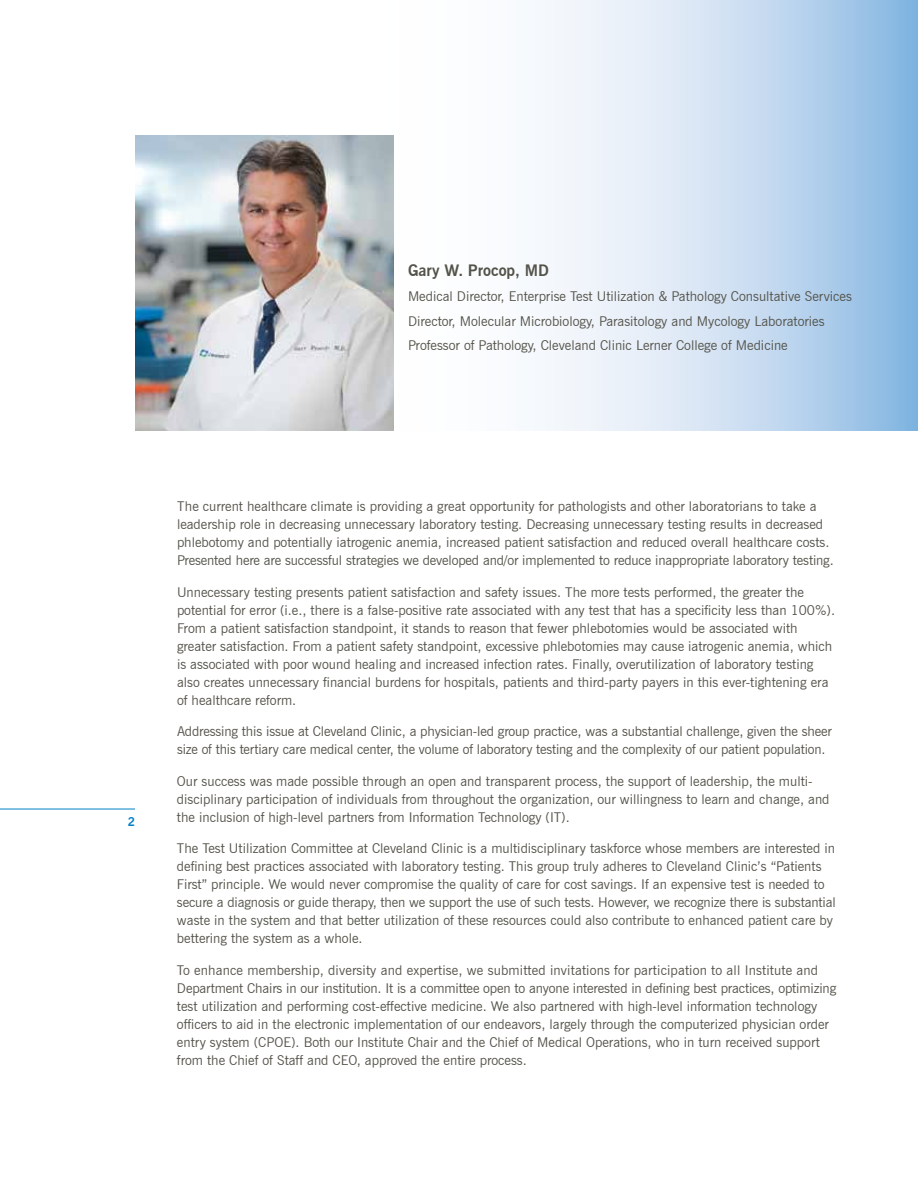
<style>
.page{position:relative;width:918px;height:1188px;background:#fff}
.page>*{position:absolute;margin:0;border:0;box-sizing:border-box;transform-origin:0 0}
.t1{font:700 15.75px "News Gothic BT";color:#54534a}
.t2{font:13.5px/18px "News Gothic BT";color:#54534a}
.t3{font:700 12px "News Gothic BT";color:#0081c6}
</style>
<div class="page">
<svg style="left:393px;top:0;width:525px;height:431px"></svg>
<img style="left:135px;top:135px;width:258px;height:296px">
<hr style="left:0;top:809px;width:135px;height:1px;background:#0081c6">
<p class="t1" style="left:408px;top:261px;width:142px">Gary W. Procop, MD</p>
<p class="t2" style="left:408px;top:284px;width:445px;line-height:24.8px">Medical Director, Enterprise Test Utilization &amp; Pathology Consultative Services<br>Director, Molecular Microbiology, Parasitology and Mycology Laboratories<br>Professor of Pathology, Cleveland Clinic Lerner College of Medicine</p>
<p class="t3" style="left:128px;top:814px;width:9px">2</p>
<p class="t2" style="left:177px;top:497px;width:658px">The current healthcare climate is providing a great opportunity for pathologists and other laboratorians to take a leadership role in decreasing unnecessary laboratory testing. Decreasing unnecessary testing results in decreased phlebotomy and potentially iatrogenic anemia, increased patient satisfaction and reduced overall healthcare costs.<br>Presented here are successful strategies we developed and/or implemented to reduce inappropriate laboratory testing.</p>
<p class="t2" style="left:177px;top:583px;width:660px">Unnecessary testing presents patient satisfaction and safety issues. The more tests performed, the greater the potential for error (i.e., there is a false-positive rate associated with any test that has a specificity less than 100%).<br>From a patient satisfaction standpoint, it stands to reason that fewer phlebotomies would be associated with greater satisfaction. From a patient safety standpoint, excessive phlebotomies may cause iatrogenic anemia, which is associated with poor wound healing and increased infection rates. Finally, overutilization of laboratory testing also creates unnecessary financial burdens for hospitals, patients and third-party payers in this ever-tightening era of healthcare reform.</p>
<p class="t2" style="left:177px;top:722px;width:656px">Addressing this issue at Cleveland Clinic, a physician-led group practice, was a substantial challenge, given the sheer size of this tertiary care medical center, the volume of laboratory testing and the complexity of our patient population.</p>
<p class="t2" style="left:177px;top:772px;width:654px">Our success was made possible through an open and transparent process, the support of leadership, the multi&shy;disciplinary participation of individuals from throughout the organization, our willingness to learn and change, and the inclusion of high-level partners from Information Technology (IT).</p>
<p class="t2" style="left:177px;top:839px;width:660px">The Test Utilization Committee at Cleveland Clinic is a multidisciplinary taskforce whose members are interested in defining best practices associated with laboratory testing. This group truly adheres to Cleveland Clinic’s “Patients First” principle. We would never compromise the quality of care for cost savings. If an expensive test is needed to secure a diagnosis or guide therapy, then we support the use of such tests. However, we recognize there is substantial waste in the system and that better utilization of these resources could also contribute to enhanced patient care by bettering the system as a whole.</p>
<p class="t2" style="left:177px;top:961px;width:661px">To enhance membership, diversity and expertise, we submitted invitations for participation to all Institute and Department Chairs in our institution. It is a committee open to anyone interested in defining best practices, optimizing test utilization and performing cost-effective medicine. We also partnered with high-level information technology officers to aid in the electronic implementation of our endeavors, largely through the computerized physician order entry system (CPOE). Both our Institute Chair and the Chief of Medical Operations, who in turn received support from the Chief of Staff and CEO, approved the entire process.</p>
</div>
